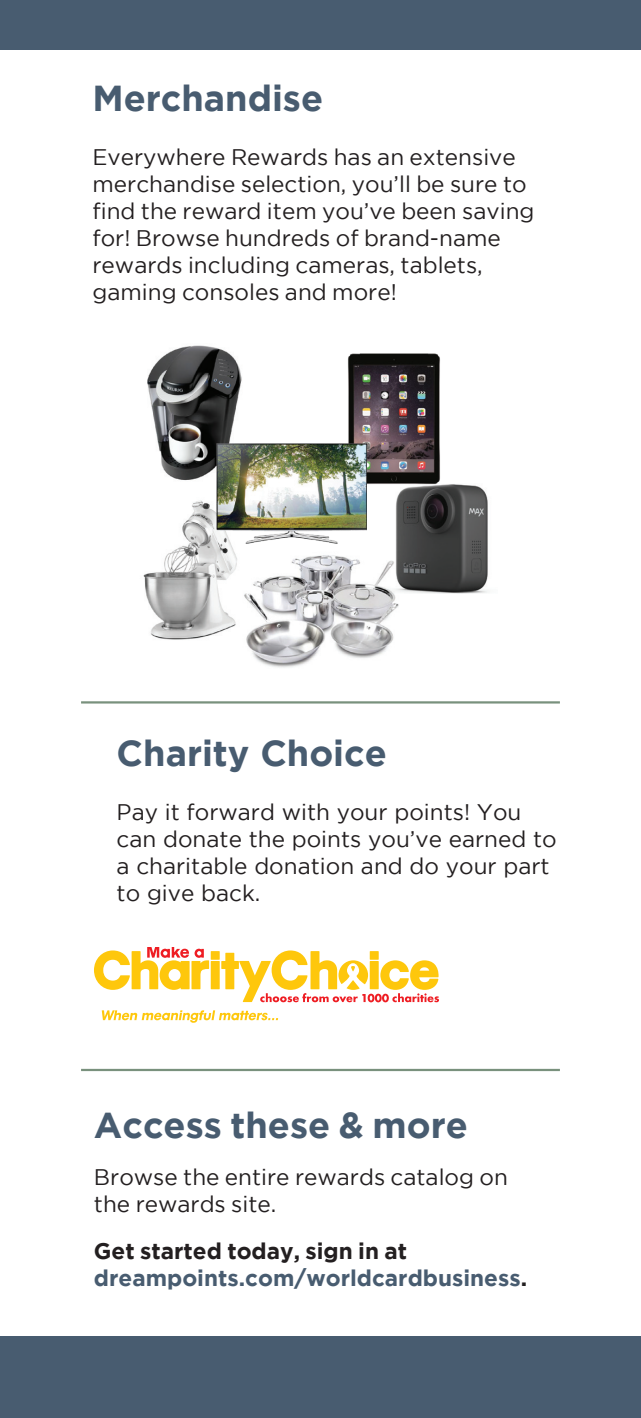
<style>
.page{position:relative;width:641px;height:1418px;background:#fff}
.page>*{position:absolute;margin:0;border:0;box-sizing:border-box;transform-origin:0 0}
.t1{font:700 36px "Gotham";color:#485c70}
.t2{font:22.5px/27px "Gotham";color:#231f20}
.t3{font:700 22.5px/27px "Gotham";color:#485c70}
.s1{color:#231f20}
</style>
<div class="page">
<div style="left:0;top:1336px;width:640px;height:82px;background:#485c70"></div>
<div style="left:0;top:0;width:640px;height:49px;background:#485c70"></div>
<hr style="left:81px;top:701px;width:478px;height:2px;background:#79917d">
<hr style="left:81px;top:1068px;width:478px;height:3px;background:#79917d">
<img style="left:246px;top:555px;width:153px;height:113px">
<img style="left:143px;top:500px;width:121px;height:142px">
<img style="left:347px;top:353px;width:93px;height:139px">
<img style="left:147px;top:345px;width:95px;height:136px">
<img style="left:216px;top:437px;width:150px;height:110px">
<img style="left:387px;top:483px;width:101px;height:110px">
<div style="left:211px;top:951px;width:9px;height:8px;background:#fec70c"></div>
<div style="left:211px;top:961px;width:9px;height:28px;background:#fec70c"></div>
<svg style="left:94px;top:948px;width:115px;height:42px"></svg>
<svg style="left:102px;top:1010px;width:176px;height:12px"></svg>
<svg style="left:221px;top:950px;width:218px;height:52px"></svg>
<h1 class="t1" style="left:92px;top:78px;width:232px">Merchandise</h1>
<p class="t2" style="left:92px;top:143px;width:443px">Everywhere Rewards has an extensive merchandise selection, you’ll be sure to find the reward item you’ve been saving for! Browse hundreds of brand-name rewards including cameras, tablets, gaming consoles and more!</p>
<h1 class="t1" style="left:117px;top:732px;width:271px">Charity Choice</h1>
<p class="t2" style="left:117px;top:798px;width:441px">Pay it forward with your points! You can donate the points you’ve earned to a charitable donation and do your part to give back.</p>
<h1 class="t1" style="left:94px;top:1104px;width:375px">Access these &amp; more</h1>
<p class="t2" style="left:94px;top:1163px;width:415px">Browse the entire rewards catalog on the rewards site.</p>
<p class="t3" style="left:94px;top:1237px;width:434px"><span class="s1">Get started today, sign in at </span>dreampoints.com/worldcardbusiness<span class="s1">.</span></p>
</div>
